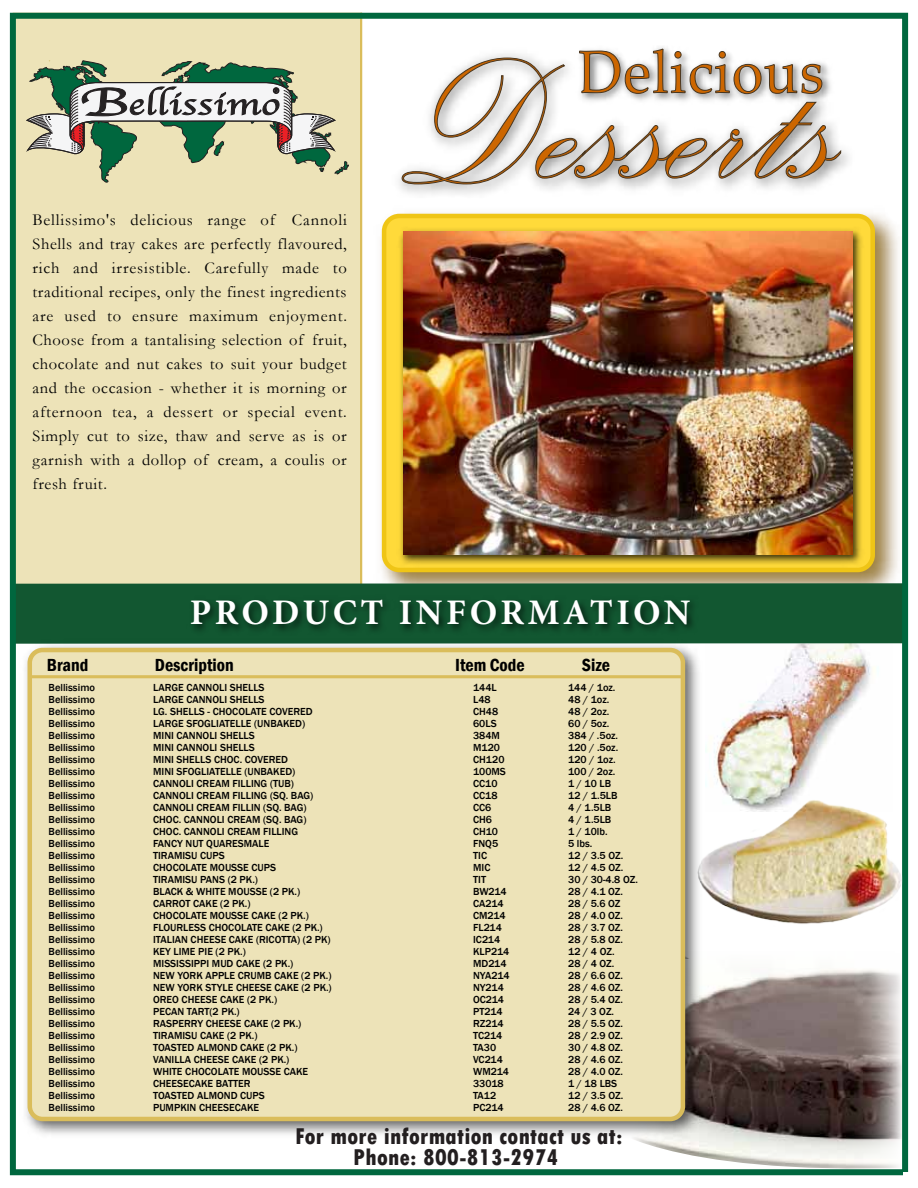
<style>
.page{position:relative;width:918px;height:1188px;background:#fff}
.page>*{position:absolute;margin:0;border:0;box-sizing:border-box;transform-origin:0 0}
.t1{font:225px "Palace Script";color:#c60;scale:.94 1}
.t2{font:60px "Palatino Linotype";letter-spacing:.025em;color:#c60;scale:.94 1}
.t3{font:700 36px "Minion Pro";letter-spacing:.095em;color:#fff}
.t4{font:800 condensed 24px/21px "Tw Cen";letter-spacing:.01em;color:#231f20;text-align:center}
.t5{font:600 condensed 18px "Franklin Gothic";color:#000}
.t6{font:16.5px/24px "Garamond";letter-spacing:.035em;color:#000;text-align:justify}
.t7{font:500 10.5px/12px "Franklin Gothic";color:#000}
</style>
<div class="page">
<img style="left:708px;top:970px;width:193px;height:159px">
<svg style="left:609px;top:1129px;width:300px;height:47px"></svg>
<img style="left:740px;top:644px;width:135px;height:73px">
<div style="left:12px;top:12px;width:351px;height:571px;background:#ede3b8"></div>
<img style="left:380px;top:201px;width:529px;height:406px">
<div style="left:384px;top:216px;width:489px;height:354px;background:#ffda3a;border-radius:15px"></div>
<div style="left:382px;top:214px;width:493px;height:358px;border:4px solid #efc516;border-radius:15px"></div>
<svg style="left:12px;top:583px;width:894px;height:61px;background:#13532f"></svg>
<div style="left:10px;top:13px;width:898px;height:1162px;border:6px solid #00673e"></div>
<img style="left:708px;top:717px;width:201px;height:242px">
<img style="left:397px;top:259px;width:469px;height:309px">
<img style="left:404px;top:259px;width:448px;height:295px">
<img style="left:384px;top:12px;width:478px;height:247px">
<svg style="left:402px;top:13px;width:439px;height:171px"></svg>
<img style="left:15px;top:636px;width:693px;height:509px">
<div style="left:30px;top:650px;width:653px;height:469px;background:#ede3b8;border-radius:13px"></div>
<div style="left:28px;top:648px;width:657px;height:473px;border:4px solid #dabd5b;border-radius:13px"></div>
<hr style="left:30px;top:675px;width:653px;height:3px;background:#dabd5b">
<div style="left:903px;top:1172px;width:15px;height:16px;background:#fff"></div>
<svg style="left:27px;top:60px;width:321px;height:122px"></svg>
<p class="t6" style="left:33px;top:208px;width:316px">Bellissimo's delicious range of Cannoli Shells and tray cakes are perfectly flavoured, rich and irresistible. Carefully made to traditional recipes, only the finest ingredients are used to ensure maximum enjoyment.<br>Choose from a tantalising selection of fruit, chocolate and nut cakes to suit your budget and the occasion - whether it is morning or afternoon tea, a dessert or special event.<br>Simply cut to size, thaw and serve as is or garnish with a dollop of cream, a coulis or fresh fruit.</p>
<h2 class="t2" style="left:579px;top:30px;width:262px">Delicious</h2>
<h1 class="t1" style="left:399px;top:-24px;width:470px">Desserts</h1>
<h3 class="t3" style="left:190px;top:587px;width:502px">PRODUCT INFORMATION</h3>
<h3 class="t5" style="left:47px;top:653px;width:43px">Brand</h3>
<h3 class="t5" style="left:155px;top:653px;width:80px">Description</h3>
<h3 class="t5" style="left:455px;top:653px;width:71px">Item Code</h3>
<h3 class="t5" style="left:582px;top:653px;width:30px">Size</h3>
<p class="t7" style="left:153px;top:682px;width:180px">LARGE CANNOLI SHELLS<br>LARGE CANNOLI SHELLS<br>LG. SHELLS - CHOCOLATE COVERED<br>LARGE SFOGLIATELLE (UNBAKED)<br>MINI CANNOLI SHELLS<br>MINI CANNOLI SHELLS<br>MINI SHELLS CHOC. COVERED<br>MINI SFOGLIATELLE (UNBAKED)<br>CANNOLI CREAM FILLING (TUB)<br>CANNOLI CREAM FILLING (SQ. BAG)<br>CANNOLI CREAM FILLIN (SQ. BAG)<br>CHOC. CANNOLI CREAM (SQ. BAG)<br>CHOC. CANNOLI CREAM FILLING<br>FANCY NUT QUARESMALE<br>TIRAMISU CUPS<br>CHOCOLATE MOUSSE CUPS<br>TIRAMISU PANS (2 PK.)<br>BLACK &amp; WHITE MOUSSE (2 PK.)<br>CARROT CAKE (2 PK.)<br>CHOCOLATE MOUSSE CAKE (2 PK.)<br>FLOURLESS CHOCOLATE CAKE (2 PK.)<br>ITALIAN CHEESE CAKE (RICOTTA) (2 PK)<br>KEY LIME PIE (2 PK.)<br>MISSISSIPPI MUD CAKE (2 PK.)<br>NEW YORK APPLE CRUMB CAKE (2 PK.)<br>NEW YORK STYLE CHEESE CAKE (2 PK.)<br>OREO CHEESE CAKE (2 PK.)<br>PECAN TART(2 PK.)<br>RASPERRY CHEESE CAKE (2 PK.)<br>TIRAMISU CAKE (2 PK.)<br>TOASTED ALMOND CAKE (2 PK.)<br>VANILLA CHEESE CAKE (2 PK.)<br>WHITE CHOCOLATE MOUSSE CAKE<br>CHEESECAKE BATTER<br>TOASTED ALMOND CUPS<br>PUMPKIN CHEESECAKE</p>
<p class="t7" style="left:473px;top:682px;width:38px">144L<br>L48<br>CH48<br>60LS<br>384M<br>M120<br>CH120<br>100MS<br>CC10<br>CC18<br>CC6<br>CH6<br>CH10<br>FNQ5<br>TIC<br>MIC<br>TIT<br>BW214<br>CA214<br>CM214<br>FL214<br>IC214<br>KLP214<br>MD214<br>NYA214<br>NY214<br>OC214<br>PT214<br>RZ214<br>TC214<br>TA30<br>VC214<br>WM214<br>33018<br>TA12<br>PC214</p>
<p class="t7" style="left:568px;top:682px;width:71px">144 / 1oz.<br>48 / 1oz.<br>48 / 2oz.<br>60 / 5oz.<br>384 / .5oz.<br>120 / .5oz.<br>120 / 1oz.<br>100 / 2oz.<br>1 / 10 LB<br>12 / 1.5LB<br>4 / 1.5LB<br>4 / 1.5LB<br>1 / 10lb.<br>5 lbs.<br>12 / 3.5 OZ.<br>12 / 4.5 OZ.<br>30 / 30-4.8 OZ.<br>28 / 4.1 OZ.<br>28 / 5.6 OZ<br>28 / 4.0 OZ.<br>28 / 3.7 OZ.<br>28 / 5.8 OZ.<br>12 / 4 OZ.<br>28 / 4 OZ.<br>28 / 6.6 OZ.<br>28 / 4.6 OZ.<br>28 / 5.4 OZ.<br>24 / 3 OZ.<br>28 / 5.5 OZ.<br>28 / 2.9 OZ.<br>30 / 4.8 OZ.<br>28 / 4.6 OZ.<br>28 / 4.0 OZ.<br>1 / 18 LBS<br>12 / 3.5 OZ.<br>28 / 4.6 OZ.</p>
<p class="t7" style="left:49px;top:682px;width:48px;text-align:justify">Bellissimo Bellissimo Bellissimo Bellissimo Bellissimo Bellissimo Bellissimo Bellissimo Bellissimo Bellissimo Bellissimo Bellissimo Bellissimo Bellissimo Bellissimo Bellissimo Bellissimo Bellissimo Bellissimo Bellissimo Bellissimo Bellissimo Bellissimo Bellissimo Bellissimo Bellissimo Bellissimo Bellissimo Bellissimo Bellissimo Bellissimo Bellissimo Bellissimo Bellissimo Bellissimo Bellissimo</p>
<h3 class="t4" style="left:295px;top:1125px;width:329px">For more information contact us at:<br>Phone: 800-813-2974</h3>
</div>
